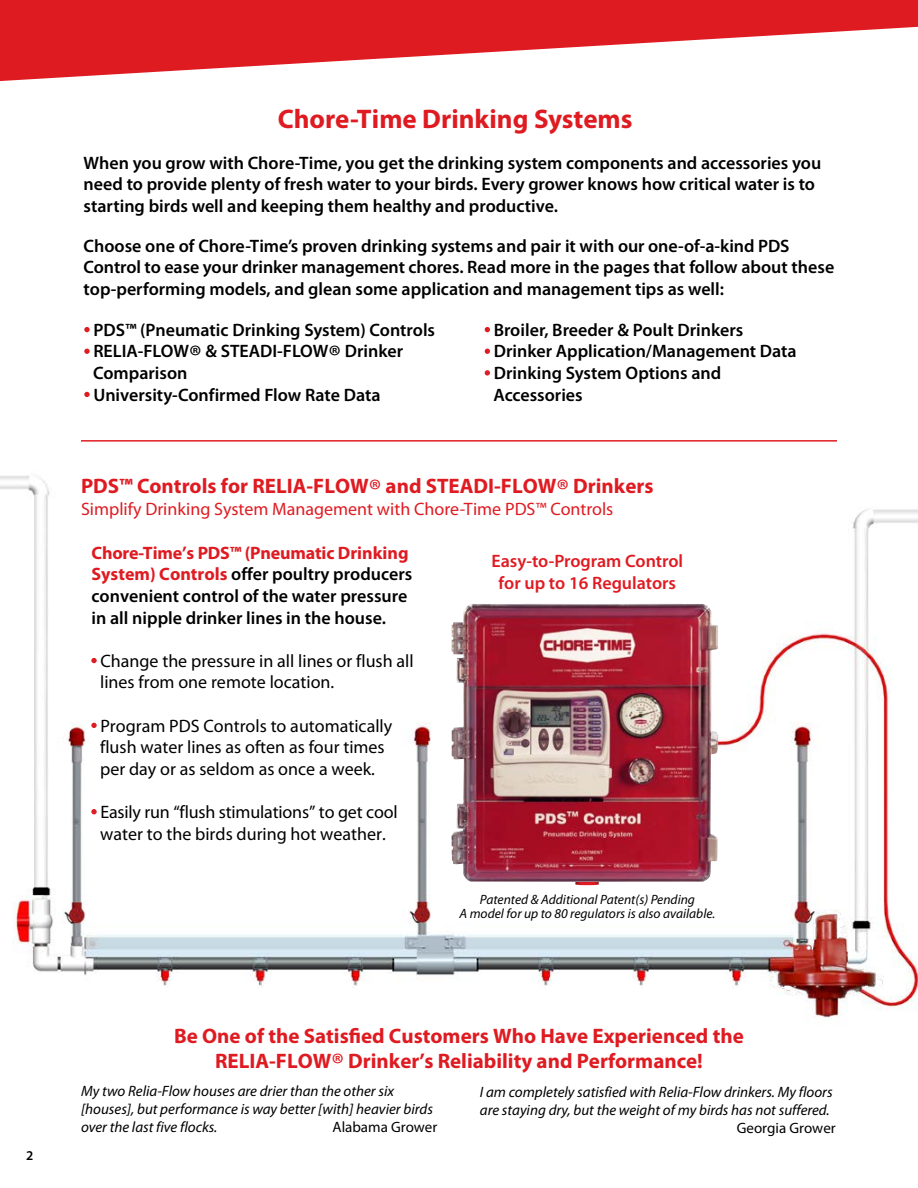
<style>
.page{position:relative;width:918px;height:1188px;background:#fff}
.page>*{position:absolute;margin:0;border:0;box-sizing:border-box;transform-origin:0 0}
.t1{font:700 27px "Myriad Pro";color:#df1b22}
.t2{font:700 21px/25.2px "Myriad Pro";color:#df1b22;text-align:center}
.t3{font:600 18px/21.6px "Myriad Pro";color:#000}
.t4{font:18px/21.6px "Myriad Pro";color:#000;text-align:center}
.t5{font:18px "Myriad Pro";color:#df1b22}
.t6{font:600 18px/21.6px "Myriad Pro";color:#df1b22;text-align:center}
.t7{font:italic 15px/18px "Myriad Pro";color:#000}
.t8{font:15px "Myriad Pro";color:#000}
.t9{font:italic 13.5px/14.2px "Myriad Pro";color:#000;text-align:center}
.t10{font:600 13.5px "Myriad Pro";color:#000}
.s1{font-weight:400;color:#df1b22}
.s2{font-weight:400;font-size:30px}
.s3{font-weight:700;color:#df1b22}
.s4{color:#df1b22}
</style>
<div class="page">
<img style="left:0;top:475px;width:918px;height:543px">
<svg style="left:0;top:0;width:918px;height:81px;fill:#df1b22"></svg>
<hr style="left:81px;top:440px;width:756px;height:2px;background:#df1b22">
<svg style="left:575px;top:882px;width:24px;height:3px"></svg>
<img style="left:451px;top:603px;width:267px;height:279px">
<p class="t10" style="left:26px;top:1146px;width:9px">2</p>
<h1 class="t1" style="left:278px;top:102px;width:356px">Chore-Time Drinking Systems</h1>
<p class="t3" style="left:84px;top:151px;width:739px">When you grow with Chore-Time, you get the drinking system components and accessories you need to provide plenty of fresh water to your birds. Every grower knows how critical water is to starting birds well and keeping them healthy and productive.</p>
<p class="t3" style="left:84px;top:234px;width:752px">Choose one of Chore-Time’s proven drinking systems and pair it with our one-of-a-kind PDS<br>Control to ease your drinker management chores. Read more in the pages that follow about these top-performing models, and glean some application and management tips as well:</p>
<p class="t3" style="left:84px;top:319px;width:352px"><span class="s1">•</span> PDS™ (Pneumatic Drinking System) Controls</p>
<p class="t3" style="left:93px;top:340px;width:312px;text-indent:-9px"><span class="s1">•</span> RELIA-FLOW<span class="s2">®</span> &amp; STEADI-FLOW<span class="s2">®</span> Drinker<br>Comparison</p>
<p class="t3" style="left:84px;top:383px;width:298px"><span class="s1">•</span> University-Confirmed Flow Rate Data</p>
<p class="t3" style="left:485px;top:319px;width:260px"><span class="s1">•</span> Broiler, Breeder &amp; Poult Drinkers</p>
<p class="t3" style="left:485px;top:340px;width:313px"><span class="s1">•</span> Drinker Application/Management Data</p>
<p class="t3" style="left:493px;top:362px;width:229px;text-indent:-9px"><span class="s1">•</span> Drinking System Options and<br>Accessories</p>
<p class="t2" style="left:81px;top:473px;width:574px">PDS™ Controls for RELIA-FLOW<span class="s2">®</span> and STEADI-FLOW<span class="s2">®</span> Drinkers</p>
<p class="t5" style="left:81px;top:498px;width:534px">Simplify Drinking System Management with Chore-Time PDS™ Controls</p>
<p class="t3" style="left:91px;top:541px;width:322px"><span class="s3">Chore-Time’s PDS™ (Pneumatic Drinking System) Controls</span> offer poultry producers convenient control of the water pressure in all nipple drinker lines in the house.</p>
<p class="t4" style="left:100px;top:650px;width:315px;text-align:left;text-indent:-9px"><span class="s4">•</span> Change the pressure in all lines or flush all lines from one remote location.</p>
<p class="t4" style="left:92px;top:714px;width:302px"><span class="s4">•</span> Program PDS Controls to automatically flush water lines as often as four times per day or as seldom as once a week.</p>
<p class="t4" style="left:92px;top:801px;width:308px"><span class="s4">•</span> Easily run “flush stimulations” to get cool water to the birds during hot weather.</p>
<p class="t6" style="left:492px;top:550px;width:193px">Easy-to-Program Control for up to 16 Regulators</p>
<p class="t9" style="left:460px;top:892px;width:257px">Patented &amp; Additional Patent(s) Pending<br>A model for up to 80 regulators is also available.</p>
<p class="t2" style="left:174px;top:1023px;width:571px">Be One of the Satisfied Customers Who Have Experienced the<br>RELIA-FLOW<span class="s2">®</span> Drinker’s Reliability and Performance!</p>
<p class="t7" style="left:81px;top:1081px;width:353px">My two Relia-Flow houses are drier than the other six [houses], but performance is way better [with] heavier birds over the last five flocks.</p>
<p class="t8" style="left:332px;top:1117px;width:106px">Alabama Grower</p>
<p class="t7" style="left:480px;top:1082px;width:354px">I am completely satisfied with Relia-Flow drinkers. My floors are staying dry, but the weight of my birds has not suffered.</p>
<p class="t8" style="left:737px;top:1118px;width:100px">Georgia Grower</p>
</div>
